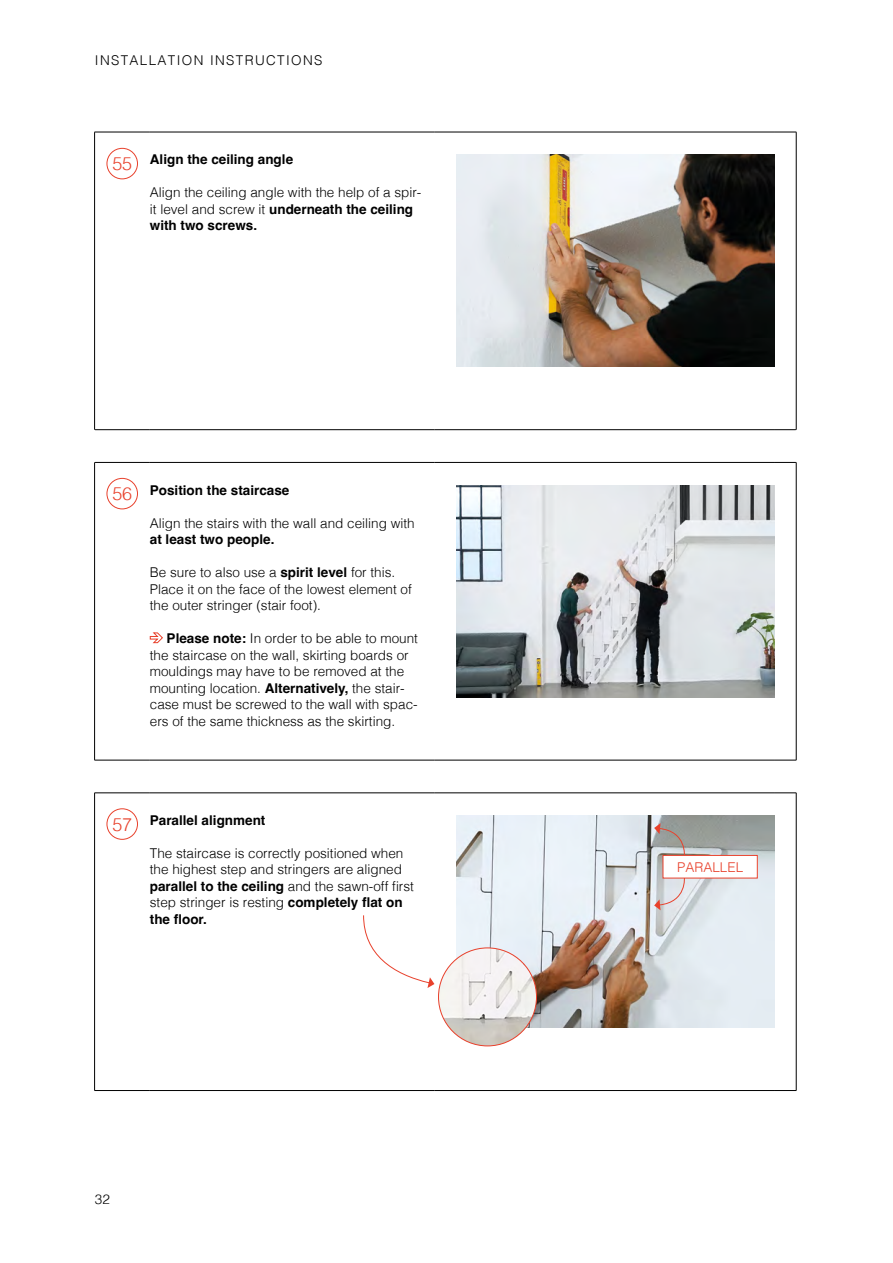
<style>
.page{position:relative;width:893px;height:1263px;background:#fff}
.page>*{position:absolute;margin:0;border:0;box-sizing:border-box;transform-origin:0 0}
.t1{font:300 13.5px/16.5px "Helvetica";color:#000}
.t2{font:700 13.5px "Helvetica";color:#000}
.t3{font:300 13.5px "Helvetica";letter-spacing:.1em;color:#000}
.t4{font:300 13.5px "Helvetica";color:#e8412c}
.s1{font-weight:300;font-size:18px;color:#e8412c}
.s2{font-weight:700}
</style>
<div class="page">
<hr style="left:94px;top:760px;width:56px;height:1px;background:#000">
<hr style="left:150px;top:760px;width:285px;height:1px;background:#000">
<hr style="left:435px;top:760px;width:340px;height:1px;background:#000">
<svg style="left:775px;top:760px;width:21px;height:1px"></svg>
<hr style="left:94px;top:792px;width:56px;height:1px;background:#000">
<hr style="left:150px;top:792px;width:285px;height:1px;background:#000">
<hr style="left:435px;top:792px;width:340px;height:1px;background:#000">
<svg style="left:775px;top:792px;width:21px;height:1px"></svg>
<hr style="left:94px;top:429px;width:56px;height:1px;background:#000">
<hr style="left:150px;top:429px;width:285px;height:1px;background:#000">
<hr style="left:435px;top:429px;width:340px;height:1px;background:#000">
<svg style="left:775px;top:429px;width:21px;height:1px"></svg>
<hr style="left:94px;top:462px;width:56px;height:1px;background:#000">
<hr style="left:150px;top:462px;width:285px;height:1px;background:#000">
<hr style="left:435px;top:462px;width:340px;height:1px;background:#000">
<svg style="left:775px;top:462px;width:21px;height:1px"></svg>
<hr style="left:94px;top:132px;width:1px;height:297px;background:#000">
<hr style="left:94px;top:132px;width:56px;height:1px;background:#000">
<hr style="left:150px;top:132px;width:285px;height:1px;background:#000">
<hr style="left:435px;top:132px;width:340px;height:1px;background:#000">
<svg style="left:775px;top:132px;width:21px;height:1px"></svg>
<hr style="left:796px;top:132px;width:1px;height:297px;background:#000">
<hr style="left:94px;top:463px;width:1px;height:297px;background:#000">
<hr style="left:796px;top:463px;width:1px;height:297px;background:#000">
<hr style="left:94px;top:793px;width:1px;height:297px;background:#000">
<hr style="left:94px;top:1090px;width:56px;height:1px;background:#000">
<hr style="left:150px;top:1090px;width:285px;height:1px;background:#000">
<hr style="left:435px;top:1090px;width:340px;height:1px;background:#000">
<hr style="left:796px;top:793px;width:1px;height:297px;background:#000">
<svg style="left:775px;top:1090px;width:21px;height:1px"></svg>
<div style="left:107px;top:148px;width:31px;height:31px;border:1px solid #e8412c;border-radius:50%"></div>
<img style="left:456px;top:154px;width:319px;height:213px">
<div style="left:107px;top:478px;width:31px;height:31px;border:1px solid #e8412c;border-radius:50%"></div>
<svg style="left:149px;top:632px;width:14px;height:12px"></svg>
<img style="left:456px;top:485px;width:319px;height:213px">
<div style="left:107px;top:808px;width:31px;height:32px;border:1px solid #e8412c;border-radius:50%"></div>
<img style="left:456px;top:815px;width:319px;height:213px">
<img style="left:438px;top:948px;width:98px;height:98px;border-radius:49px">
<svg style="left:363px;top:915px;width:71px;height:73px"></svg>
<svg style="left:654px;top:823px;width:33px;height:34px"></svg>
<svg style="left:654px;top:876px;width:33px;height:34px"></svg>
<div style="left:663px;top:855px;width:94px;height:23px;background:#fff"></div>
<div style="left:663px;top:855px;width:95px;height:23px;border:1px solid #e8412c"></div>
<p class="t3" style="left:95px;top:49px;width:229px">INSTALLATION INSTRUCTIONS</p>
<p class="t2" style="left:112px;top:151px;width:182px"><span class="s1">55</span> Align the ceiling angle</p>
<p class="t1" style="left:150px;top:183px;width:273px">Align the ceiling angle with the help of a spir&shy;it level and screw it <span class="s2">underneath the ceiling with two screws.</span></p>
<p class="t2" style="left:112px;top:481px;width:179px"><span class="s1">56</span> Position the staircase</p>
<p class="t1" style="left:150px;top:513px;width:266px">Align the stairs with the wall and ceiling with</p>
<p class="t2" style="left:150px;top:531px;width:126px">at least two people.</p>
<p class="t1" style="left:150px;top:563px;width:263px">Be sure to also use a <span class="s2">spirit level</span> for this.<br>Place it on the face of the lowest element of the outer stringer (stair foot).</p>
<p class="t1" style="left:150px;top:629px;width:270px;text-indent:17px"><span class="s2">Please note:</span> In order to be able to mount the staircase on the wall, skirting boards or mouldings may have to be removed at the mounting location. <span class="s2">Alternatively,</span> the stair&shy;case must be screwed to the wall with spac&shy;ers of the same thickness as the skirting.</p>
<p class="t2" style="left:112px;top:811px;width:155px"><span class="s1">57</span> Parallel alignment</p>
<p class="t1" style="left:150px;top:843px;width:266px">The staircase is correctly positioned when the highest step and stringers are aligned <span class="s2">parallel to the ceiling</span> and the sawn-off first step stringer is resting <span class="s2">completely flat on the floor.</span></p>
<p class="t1" style="left:95px;top:1190px;width:17px">32</p>
<p class="t4" style="left:677px;top:855px;width:68px">PARALLEL</p>
</div>
